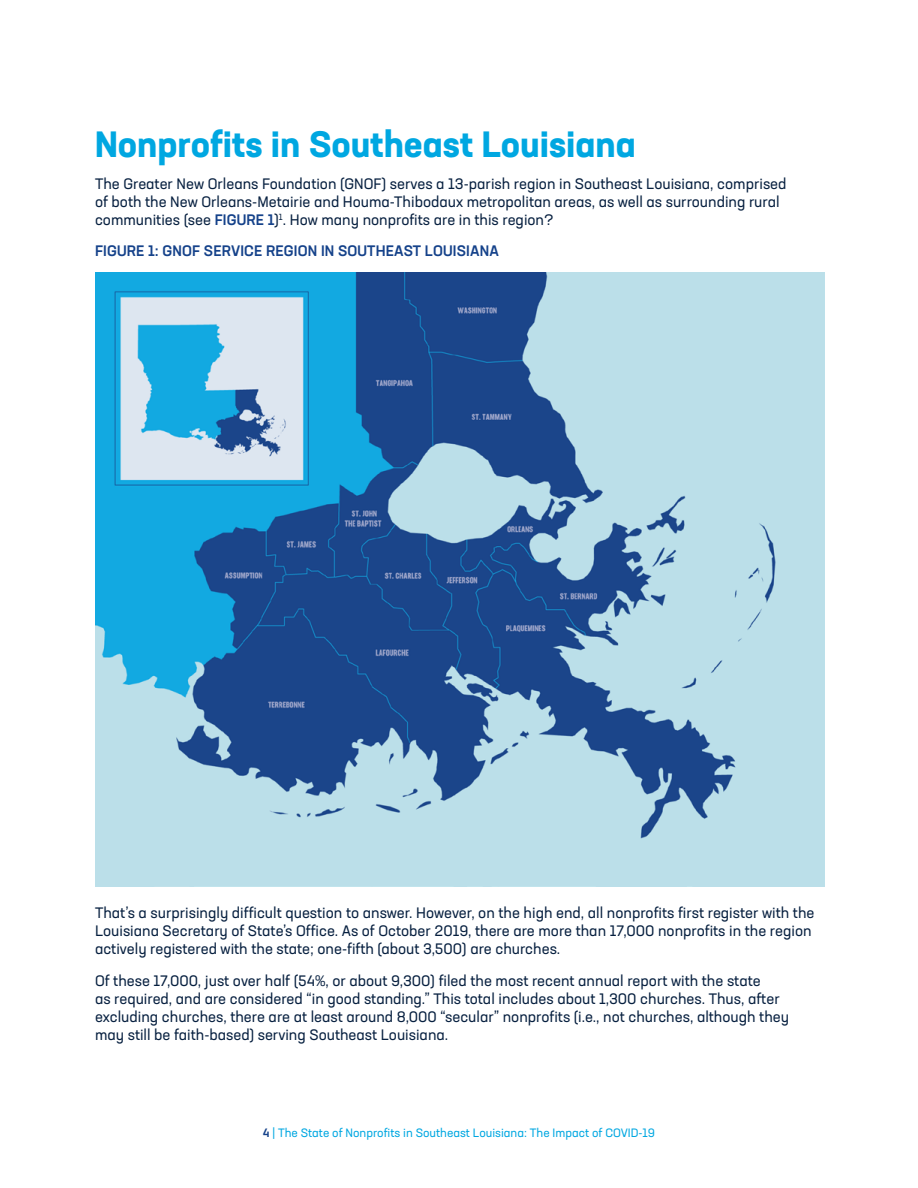
<style>
.page{position:relative;width:918px;height:1188px;background:#fff}
.page>*{position:absolute;margin:0;border:0;box-sizing:border-box;transform-origin:0 0}
.t1{font:700 36px "Neusa Next Std";color:#00a7e1}
.t2{font:15px/18px "Neusa Next Std";color:#072040}
.t3{font:500 15px "Neusa Next Std";letter-spacing:.01em;color:#15428a}
.t4{font:12px "Neusa Next Std";color:#00a7e1}
.s1{font-weight:500;color:#15428a}
</style>
<div class="page">
<img style="left:95px;top:273px;width:729px;height:614px">
<h1 class="t1" style="left:95px;top:121px;width:542px">Nonprofits in Southeast Louisiana</h1>
<p class="t2" style="left:95px;top:174px;width:693px">The Greater New Orleans Foundation (GNOF) serves a 13-parish region in Southeast Louisiana, comprised of both the New Orleans-Metairie and Houma-Thibodaux metropolitan areas, as well as surrounding rural communities (see <span class="s1">FIGURE 1</span>)<sup>1</sup>. How many nonprofits are in this region?</p>
<p class="t3" style="left:95px;top:241px;width:405px">FIGURE 1: GNOF SERVICE REGION IN SOUTHEAST LOUISIANA</p>
<p class="t2" style="left:95px;top:904px;width:721px">That’s a surprisingly difficult question to answer. However, on the high end, all nonprofits first register with the<br>Louisiana Secretary of State’s Office. As of October 2019, there are more than 17,000 nonprofits in the region actively registered with the state; one-fifth (about 3,500) are churches.</p>
<p class="t2" style="left:95px;top:971px;width:696px">Of these 17,000, just over half (54%, or about 9,300) filed the most recent annual report with the state<br>as required, and are considered “in good standing.” This total includes about 1,300 churches. Thus, after excluding churches, there are at least around 8,000 “secular” nonprofits (i.e., not churches, although they may still be faith-based) serving Southeast Louisiana.</p>
<p class="t4" style="left:263px;top:1125px;width:394px"><span class="s1">4</span> | The State of Nonprofits in Southeast Louisiana: The Impact of COVID-19</p>
</div>
